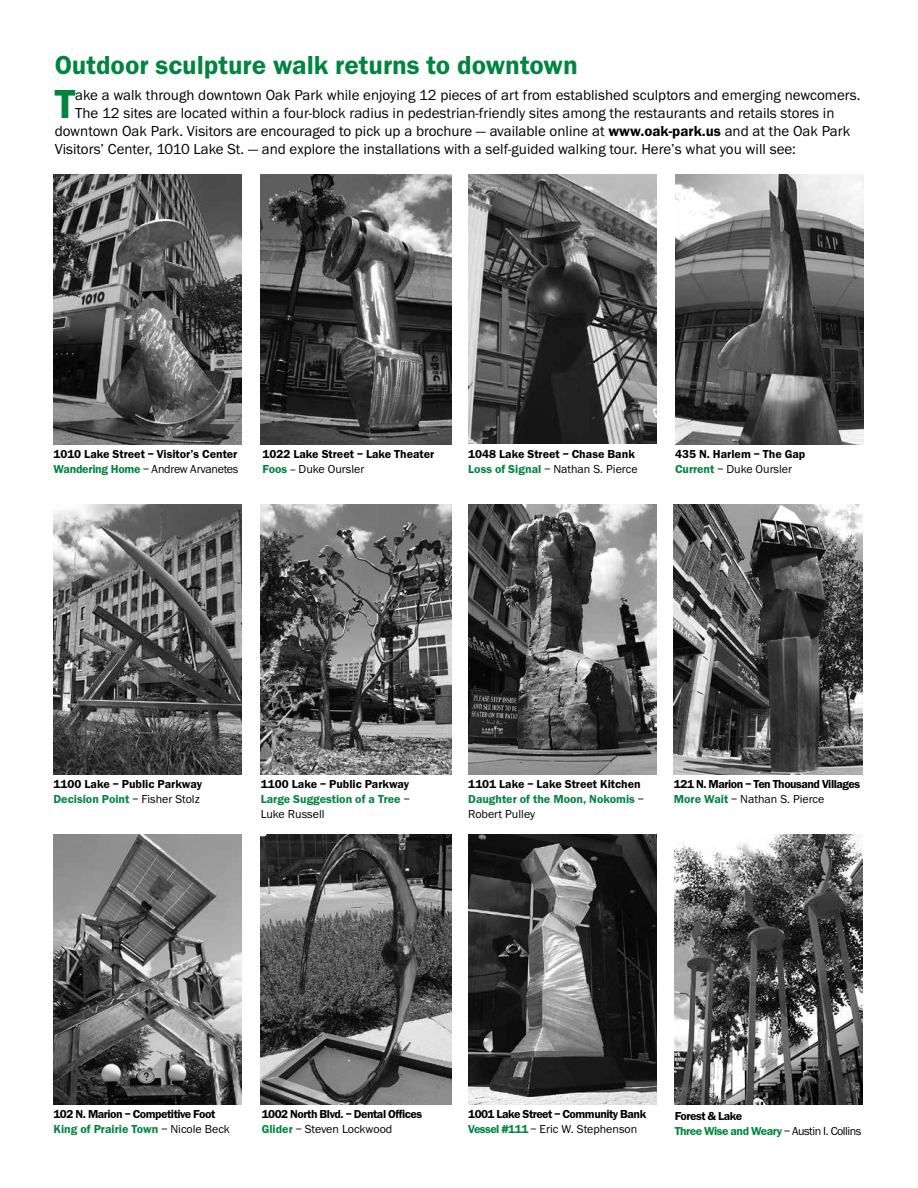
<style>
.page{position:relative;width:918px;height:1188px;background:#fff}
.page>*{position:absolute;margin:0;border:0;box-sizing:border-box;transform-origin:0 0}
.t1{font:600 42px "Franklin Gothic EF";color:#00853f}
.t2{font:600 27px "Franklin Gothic EF";color:#00853f}
.t3{font:15px "Franklin Gothic EF";color:#000}
.t4{font:600 12px/15px "Franklin Gothic EF";color:#000}
.t5{font:600 12px/15px "Franklin Gothic EF";letter-spacing:-.04em;color:#000}
.t6{font:600 12px/15px "Franklin Gothic EF";letter-spacing:-.04em;color:#00853f}
.s1{font-weight:600}
.s2{color:#00853f}
.s3{font-weight:400}
.s4{color:#000}
.s5{font-weight:400;color:#000}
</style>
<div class="page">
<img style="left:53px;top:174px;width:189px;height:270px">
<img style="left:261px;top:174px;width:190px;height:270px">
<img style="left:468px;top:174px;width:189px;height:269px">
<img style="left:675px;top:174px;width:188px;height:270px">
<img style="left:53px;top:505px;width:189px;height:270px">
<img style="left:261px;top:505px;width:190px;height:270px">
<img style="left:468px;top:505px;width:189px;height:270px">
<img style="left:674px;top:505px;width:188px;height:270px">
<img style="left:53px;top:835px;width:189px;height:270px">
<img style="left:261px;top:835px;width:190px;height:270px">
<img style="left:468px;top:835px;width:189px;height:270px">
<img style="left:675px;top:835px;width:187px;height:270px">
<h2 class="t2" style="left:55px;top:49px;width:525px">Outdoor sculpture walk returns to downtown</h2>
<h1 class="t1" style="left:55px;top:80px;width:22px">T</h1>
<p class="t3" style="left:75px;top:87px;width:787px">ake a walk through downtown Oak Park while enjoying 12 pieces of art from established sculptors and emerging newcomers.</p>
<p class="t3" style="left:75px;top:105px;width:761px">The 12 sites are located within a four-block radius in pedestrian-friendly sites among the restaurants and retails stores in</p>
<p class="t3" style="left:55px;top:123px;width:797px">downtown Oak Park. Visitors are encouraged to pick up a brochure — available online at <span class="s1">www.oak-park.us</span> and at the Oak Park</p>
<p class="t3" style="left:55px;top:141px;width:743px">Visitors’ Center, 1010 Lake St. — and explore the installations with a self-guided walking tour. Here’s what you will see:</p>
<p class="t4" style="left:53px;top:446px;width:187px">1010 Lake Street – Visitor’s Center<br><span class="s2">Wandering Home</span> <span class="s3">– Andrew Arvanetes</span></p>
<p class="t4" style="left:262px;top:446px;width:173px">1022 Lake Street – Lake Theater<br><span class="s2">Foos</span> <span class="s3">-- Duke Oursler</span></p>
<p class="t4" style="left:468px;top:446px;width:171px">1048 Lake Street – Chase Bank<br><span class="s2">Loss of Signal</span> <span class="s3">– Nathan S. Pierce</span></p>
<p class="t4" style="left:675px;top:446px;width:132px">435 N. Harlem – The Gap<br><span class="s2">Current</span> <span class="s3">– Duke Oursler</span></p>
<p class="t4" style="left:53px;top:777px;width:150px">1100 Lake – Public Parkway<br><span class="s2">Decision Point</span> <span class="s3">– Fisher Stolz</span></p>
<p class="t4" style="left:261px;top:777px;width:151px;text-align:justify">1100 Lake – Public Parkway <span class="s2">Large Suggestion of a Tree</span> <span class="s3">– Luke Russell</span></p>
<p class="t4" style="left:468px;top:777px;width:177px">1101 Lake – Lake Street Kitchen<br><span class="s2">Daughter of the Moon, Nokomis</span> <span class="s3">–<br>Robert Pulley</span></p>
<p class="t5" style="left:674px;top:777px;width:188px">121 N. Marion – Ten Thousand Villages<br><span class="s2">More Wait</span> <span class="s3">– Nathan S. Pierce</span></p>
<p class="t5" style="left:53px;top:1107px;width:178px">102 N. Marion – Competitive Foot<br><span class="s2">King of Prairie Town</span> <span class="s3">– Nicole Beck</span></p>
<p class="t5" style="left:262px;top:1107px;width:162px">1002 North Blvd. – Dental Offices<br><span class="s2">Glider</span> <span class="s3">– Steven Lockwood</span></p>
<p class="t5" style="left:468px;top:1107px;width:180px">1001 Lake Street – Community Bank<br><span class="s2">Vessel #111</span> <span class="s3">– Eric W. Stephenson</span></p>
<p class="t6" style="left:675px;top:1108px;width:188px"><span class="s4">Forest &amp; Lake<br></span>Three Wise and Weary <span class="s5">– Austin I. Collins</span></p>
</div>
